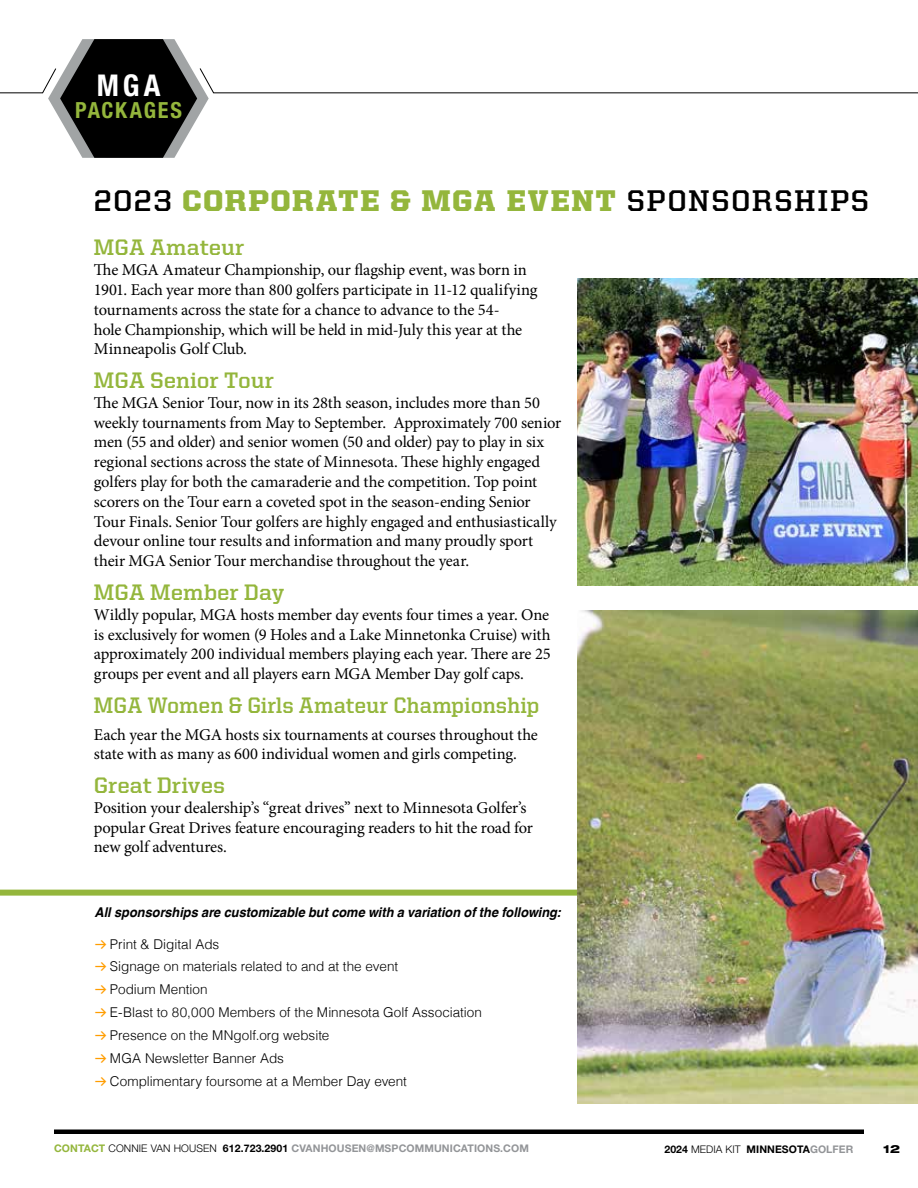
<style>
.page{position:relative;width:918px;height:1188px;background:#fff}
.page>*{position:absolute;margin:0;border:0;box-sizing:border-box;transform-origin:0 0}
.t1{font:900 30px "United Serif Reg";letter-spacing:.05em;color:#94b63c}
.t2{font:700 condensed 30px "Helvetica Neue LT Std";color:#fff}
.t3{font:700 22.5px "United Serif Reg";letter-spacing:.01em;color:#94b63c}
.t4{font:700 22.5px "United Serif Reg";letter-spacing:.01em;color:#94b63c;scale:.95 1}
.t5{font:700 condensed 22.2px "Helvetica Neue LT Std";letter-spacing:.075em;color:#94b63c}
.t6{font:16.5px/19.8px "Minion Pro";letter-spacing:-.01em;color:#000}
.t7{font:300 13.5px/23px "Helvetica";color:#000}
.t8{font:italic 700 13.5px "Helvetica";letter-spacing:-.005em;color:#000;scale:.95 1}
.t9{font:800 expanded 11.25px "Helvetica Neue LT Std";color:#000}
.t10{font:700 10.5px "Helvetica Neue LT Std";letter-spacing:.01em;color:#939598}
.t11{font:700 10.5px "Helvetica Neue LT Std";letter-spacing:.005em;color:#000}
.s1{font-weight:700;color:#000}
.s2{font-family:"Klavika Arrows";font-weight:500;color:#ff9d00}
.s3{color:#94b63c}
.s4{font-weight:300;color:#000}
.s5{color:#000}
.s6{font-weight:300}
.s7{color:#939598}
</style>
<div class="page">
<hr style="left:54px;top:1130px;width:810px;height:4px;background:#000">
<svg style="left:0;top:39px;width:918px;height:119px"></svg>
<div style="left:0;top:890px;width:588px;height:6px;background:#94b63c"></div>
<img style="left:578px;top:279px;width:340px;height:307px">
<img style="left:578px;top:611px;width:340px;height:493px">
<h1 class="t2" style="left:97px;top:68px;width:65px">MGA</h1>
<h3 class="t5" style="left:75px;top:97px;width:109px">PACKAGES</h3>
<h1 class="t1" style="left:94px;top:184px;width:777px"><span class="s1">2023</span> CORPORATE &amp; MGA EVENT <span class="s1">SPONSORSHIPS</span></h1>
<h2 class="t3" style="left:94px;top:235px;width:152px">MGA Amateur</h2>
<p class="t6" style="left:94px;top:260px;width:445px">The MGA Amateur Championship, our flagship event, was born in 1901. Each year more than 800 golfers participate in 11-12 qualifying tournaments across the state for a chance to advance to the 54-<br>hole Championship, which will be held in mid-July this year at the Minneapolis Golf Club.</p>
<h2 class="t3" style="left:94px;top:368px;width:182px">MGA Senior Tour</h2>
<p class="t6" style="left:94px;top:393px;width:469px">The MGA Senior Tour, now in its 28th season, includes more than 50 weekly tournaments from May to September. Approximately 700 senior men (55 and older) and senior women (50 and older) pay to play in six regional sections across the state of Minnesota. These highly engaged golfers play for both the camaraderie and the competition. Top point scorers on the Tour earn a coveted spot in the season-ending Senior Tour Finals. Senior Tour golfers are highly engaged and enthusiastically devour online tour results and information and many proudly sport their MGA Senior Tour merchandise throughout the year.</p>
<h2 class="t3" style="left:94px;top:580px;width:192px">MGA Member Day</h2>
<p class="t6" style="left:94px;top:605px;width:458px;text-align:justify">Wildly popular, MGA hosts member day events four times a year. One is exclusively for women (9 Holes and a Lake Minnetonka Cruise) with approximately 200 individual members playing each year. There are 25 groups per event and all players earn MGA Member Day golf caps.</p>
<h2 class="t4" style="left:94px;top:693px;width:471px">MGA Women &amp; Girls Amateur Championship</h2>
<p class="t6" style="left:94px;top:724px;width:446px">Each year the MGA hosts six tournaments at courses throughout the state with as many as 600 individual women and girls competing.</p>
<h2 class="t3" style="left:94px;top:773px;width:133px">Great Drives</h2>
<p class="t6" style="left:94px;top:798px;width:440px">Position your dealership’s “great drives” next to Minnesota Golfer’s popular Great Drives feature encouraging readers to hit the road for new golf adventures.</p>
<p class="t8" style="left:95px;top:901px;width:492px">All sponsorships are customizable but come with a variation of the following:</p>
<p class="t7" style="left:95px;top:931px;width:389px"><span class="s2">B</span> Print &amp; Digital Ads<br><span class="s2">B</span> Signage on materials related to and at the event<br><span class="s2">B</span> Podium Mention<br><span class="s2">B</span> E-Blast to 80,000 Members of the Minnesota Golf Association <span class="s2">B</span> Presence on the MNgolf.org website<br><span class="s2">B</span> MGA Newsletter Banner Ads<br><span class="s2">B</span> Complimentary foursome at a Member Day event</p>
<p class="t10" style="left:54px;top:1142px;width:476px"><span class="s3">CONTACT</span> <span class="s4">CONNIE VAN HOUSEN</span> <span class="s5">612.723.2901</span> CVANHOUSEN@MSPCOMMUNICATIONS.COM</p>
<p class="t11" style="left:665px;top:1143px;width:190px">2024 <span class="s6">MEDIA KIT</span> MINNESOTA<span class="s7">GOLFER</span></p>
<p class="t9" style="left:883px;top:1142px;width:18px">12</p>
</div>
